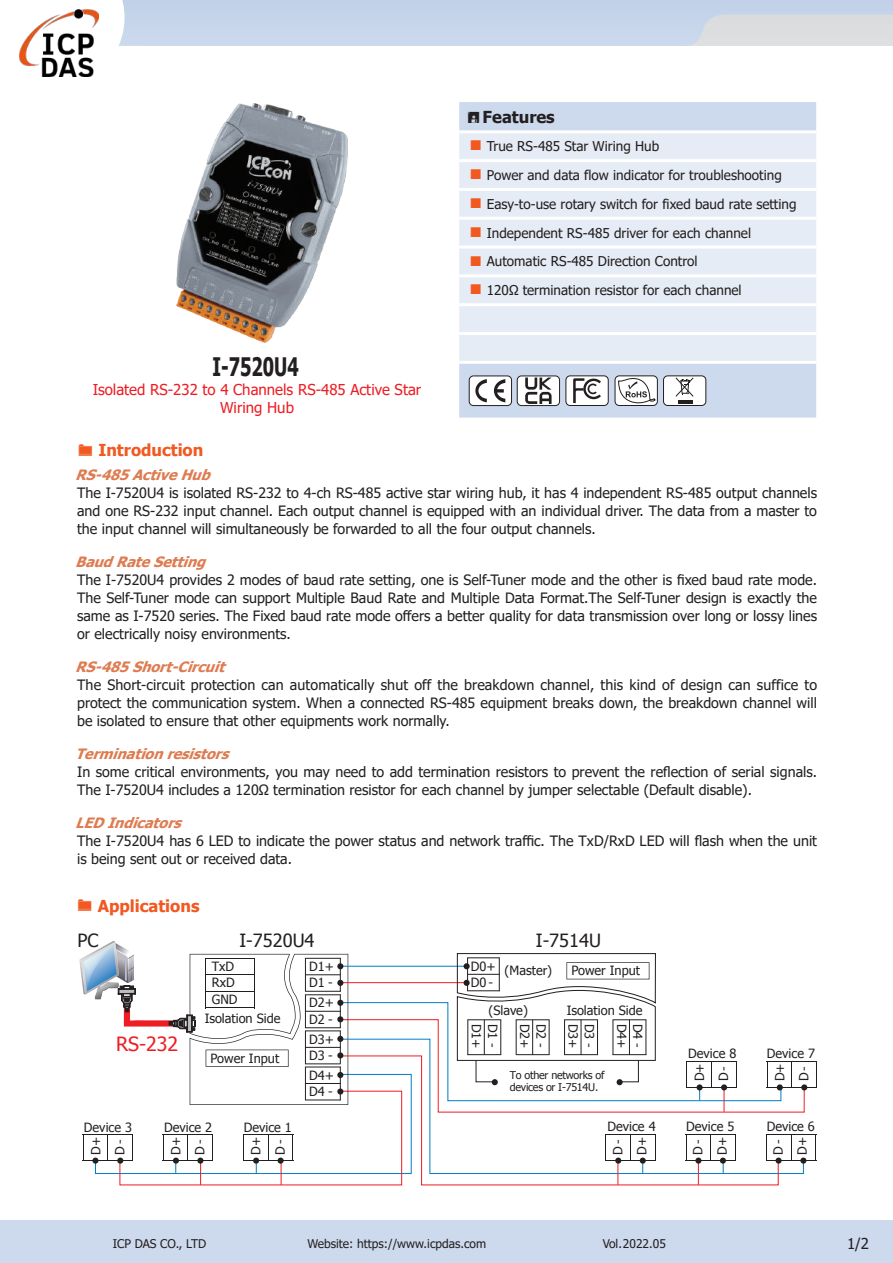
<style>
.page{position:relative;width:893px;height:1263px;background:#fff}
.page>*{position:absolute;margin:0;border:0;box-sizing:border-box;transform-origin:0 0}
.t1{font:700 25.5px "Tahoma";color:#231f20;scale:.7 1}
.t2{font:19.5px "Tahoma";color:#ee1d23}
.t3{font:18.15px "Tahoma";color:#231f20}
.t4{font:700 16.5px "Tahoma";color:#f15921}
.t5{font:700 16.5px "Tahoma";color:#231f20}
.t6{font:15px/18px "Tahoma";color:#ee1d23;text-align:center}
.t7{font:15px "Tahoma";color:#231f20}
.t8{font:14.25px/18px "Tahoma";color:#231f20;text-align:justify}
.t9{font:italic 700 14.25px "Tahoma";color:#de7b50}
.t10{font:13.5px/28.8px "Tahoma";color:#231f20}
.t11{font:12.75px/24.2px "Tahoma";color:#231f20}
.t12{font:12px "Tahoma";color:#231f20}
.t13{font:10.8px/12.9px "Tahoma";letter-spacing:-.025em;color:#231f20}
</style>
<div class="page">
<div style="left:0;top:1220px;width:893px;height:43px;background:#cddaed"></div>
<svg style="left:41px;top:0;width:852px;height:77px"></svg>
<img style="left:19px;top:9px;width:79px;height:67px">
<div style="left:459px;top:102px;width:357px;height:316px;background:#cddaed"></div>
<div style="left:459px;top:133px;width:357px;height:228px;background:#e5ecf5"></div>
<hr style="left:459px;top:130px;width:357px;height:3px;background:#fff">
<hr style="left:459px;top:159px;width:357px;height:3px;background:#fff">
<hr style="left:459px;top:188px;width:357px;height:3px;background:#fff">
<hr style="left:459px;top:217px;width:357px;height:3px;background:#fff">
<hr style="left:459px;top:246px;width:357px;height:3px;background:#fff">
<hr style="left:459px;top:274px;width:357px;height:3px;background:#fff">
<hr style="left:459px;top:303px;width:357px;height:3px;background:#fff">
<hr style="left:459px;top:332px;width:357px;height:3px;background:#fff">
<hr style="left:459px;top:361px;width:357px;height:3px;background:#fff">
<img style="left:176px;top:104px;width:172px;height:239px">
<div style="left:469px;top:376px;width:43px;height:30px;background:#fff;border-radius:4px"></div>
<div style="left:469px;top:376px;width:43px;height:30px;border:1px solid #231f20;border-radius:4px"></div>
<div style="left:517px;top:376px;width:43px;height:30px;background:#fff;border-radius:4px"></div>
<div style="left:517px;top:376px;width:43px;height:30px;border:1px solid #231f20;border-radius:4px"></div>
<svg style="left:475px;top:379px;width:12px;height:23px"></svg>
<svg style="left:494px;top:379px;width:11px;height:23px"></svg>
<div style="left:566px;top:376px;width:42px;height:29px;background:#fff;border-radius:4px"></div>
<div style="left:566px;top:376px;width:42px;height:30px;border:1px solid #231f20;border-radius:4px"></div>
<svg style="left:573px;top:378px;width:28px;height:25px"></svg>
<div style="left:615px;top:376px;width:42px;height:29px;background:#fff;border-radius:4px"></div>
<div style="left:615px;top:376px;width:43px;height:30px;border:1px solid #231f20;border-radius:4px"></div>
<svg style="left:618px;top:377px;width:38px;height:27px"></svg>
<div style="left:663px;top:376px;width:43px;height:29px;background:#fff;border-radius:4px"></div>
<div style="left:663px;top:376px;width:43px;height:30px;border:1px solid #231f20;border-radius:4px"></div>
<hr style="left:678px;top:400px;width:15px;height:4px;background:#231f20">
<svg style="left:675px;top:377px;width:19px;height:20px"></svg>
<svg style="left:525px;top:378px;width:27px;height:26px"></svg>
<hr style="left:766px;top:1160px;width:50px;height:1px;background:#231f20">
<hr style="left:766px;top:1134px;width:50px;height:1px;background:#231f20">
<svg style="left:815px;top:1135px;width:1px;height:25px"></svg>
<hr style="left:767px;top:1087px;width:50px;height:1px;background:#231f20">
<hr style="left:767px;top:1061px;width:50px;height:1px;background:#231f20">
<svg style="left:816px;top:1062px;width:1px;height:25px"></svg>
<svg style="left:79px;top:941px;width:728px;height:244px"></svg>
<svg style="left:468px;top:111px;width:11px;height:12px"></svg>
<svg style="left:471px;top:140px;width:10px;height:10px"></svg>
<svg style="left:471px;top:169px;width:10px;height:10px"></svg>
<svg style="left:471px;top:198px;width:10px;height:10px"></svg>
<svg style="left:471px;top:227px;width:10px;height:10px"></svg>
<svg style="left:471px;top:256px;width:10px;height:10px"></svg>
<svg style="left:471px;top:284px;width:10px;height:10px"></svg>
<h1 class="t1" style="left:212px;top:349px;width:125px">I-7520U4</h1>
<p class="t6" style="left:93px;top:381px;width:330px">Isolated RS-232 to 4 Channels RS-485 Active Star<br>Wiring Hub</p>
<p class="t4" style="left:98px;top:439px;width:106px">Introduction</p>
<p class="t5" style="left:483px;top:105px;width:74px">Features</p>
<p class="t10" style="left:487px;top:133px;width:311px">True RS-485 Star Wiring Hub<br>Power and data flow indicator for troubleshooting Easy-to-use rotary switch for fixed baud rate setting Independent RS-485 driver for each channel Automatic RS-485 Direction Control<br>120Ω termination resistor for each channel</p>
<p class="t9" style="left:75px;top:464px;width:143px">RS-485ActiveHub</p>
<p class="t8" style="left:77px;top:484px;width:741px">The I-7520U4 is isolated RS-232 to 4-ch RS-485 active star wiring hub, it has 4 independent RS-485 output channels and one RS-232 input channel. Each output channel is equipped with an individual driver. The data from a master to the input channel will simultaneously be forwarded to all the four output channels.</p>
<p class="t9" style="left:75px;top:551px;width:139px">BaudRateSetting</p>
<p class="t8" style="left:77px;top:571px;width:741px">The I-7520U4 provides 2 modes of baud rate setting, one is Self-Tuner mode and the other is fixed baud rate mode.<br>The Self-Tuner mode can support Multiple Baud Rate and Multiple Data Format.The Self-Tuner design is exactly the same as I-7520 series. The Fixed baud rate mode offers a better quality for data transmission over long or lossy lines or electrically noisy environments.</p>
<p class="t9" style="left:75px;top:656px;width:158px">RS-485Short-Circuit</p>
<p class="t8" style="left:77px;top:676px;width:741px">The Short-circuit protection can automatically shut off the breakdown channel, this kind of design can suffice to protect the communication system. When a connected RS-485 equipment breaks down, the breakdown channel will be isolated to ensure that other equipments work normally.</p>
<p class="t9" style="left:75px;top:743px;width:162px">Terminationresistors</p>
<p class="t8" style="left:77px;top:763px;width:741px">In some critical environments, you may need to add termination resistors to prevent the reflection of serial signals.<br>The I-7520U4 includes a 120Ω termination resistor for each channel by jumper selectable (Default disable).</p>
<p class="t9" style="left:75px;top:812px;width:114px">LEDIndicators</p>
<p class="t8" style="left:77px;top:832px;width:741px">The I-7520U4 has 6 LED to indicate the power status and network traffic. The TxD/RxD LED will flash when the unit is being sent out or received data.</p>
<p class="t4" style="left:98px;top:894px;width:103px">Applications</p>
<p class="t3" style="left:77px;top:928px;width:22px">PC</p>
<p class="t3" style="left:240px;top:928px;width:77px">I-7520U4</p>
<p class="t11" style="left:212px;top:954px;width:24px">TxD</p>
<p class="t11" style="left:212px;top:973px;width:27px;line-height:17.1px">RxD<br>GND</p>
<h2 class="t2" style="left:116px;top:1031px;width:64px">RS-232</h2>
<p class="t11" style="left:205px;top:1006px;width:77px">Isolation Side</p>
<p class="t11" style="left:211px;top:1045px;width:70px">Power Input</p>
<p class="t11" style="left:84px;top:1115px;width:50px">Device 3</p>
<p class="t11" style="left:164px;top:1115px;width:50px">Device 2</p>
<p class="t11" style="left:244px;top:1115px;width:50px">Device 1</p>
<p class="t11" style="left:83px;top:1154px;width:19px;rotate:-90deg">D+<br>D-</p>
<p class="t11" style="left:163px;top:1154px;width:19px;rotate:-90deg">D+<br>D-</p>
<p class="t11" style="left:243px;top:1154px;width:19px;rotate:-90deg">D+<br>D-</p>
<p class="t11" style="left:309px;top:957px;width:26px;line-height:16.2px">D1+<br>D1 -</p>
<p class="t11" style="left:309px;top:994px;width:26px;line-height:16.2px">D2+<br>D2 -</p>
<p class="t11" style="left:309px;top:1030px;width:26px;line-height:16.2px">D3+<br>D3 -</p>
<p class="t11" style="left:309px;top:1066px;width:26px;line-height:16.2px">D4+<br>D4 -</p>
<p class="t3" style="left:536px;top:928px;width:67px">I-7514U</p>
<p class="t11" style="left:471px;top:957px;width:26px;line-height:16.2px">D0+<br>D0-</p>
<p class="t11" style="left:489px;top:1023px;width:26px;rotate:90deg">D1+</p>
<p class="t11" style="left:505px;top:1023px;width:26px;rotate:90deg">D1 -</p>
<p class="t11" style="left:538px;top:1023px;width:26px;rotate:90deg">D2+</p>
<p class="t11" style="left:554px;top:1023px;width:26px;rotate:90deg">D2 -</p>
<p class="t11" style="left:586px;top:1023px;width:26px;rotate:90deg">D3+</p>
<p class="t11" style="left:602px;top:1023px;width:26px;rotate:90deg">D3 -</p>
<p class="t11" style="left:505px;top:958px;width:49px">(Master)</p>
<p class="t11" style="left:489px;top:997px;width:41px">(Slave)</p>
<p class="t11" style="left:571px;top:958px;width:70px">Power Input</p>
<p class="t11" style="left:567px;top:997px;width:77px">Isolation Side</p>
<p class="t11" style="left:634px;top:1023px;width:26px;rotate:90deg">D4+</p>
<p class="t11" style="left:651px;top:1023px;width:26px;rotate:90deg">D4 -</p>
<p class="t13" style="left:510px;top:1068px;width:96px">To other networks of devices or I-7514U.</p>
<p class="t11" style="left:688px;top:1041px;width:50px">Device 8</p>
<p class="t11" style="left:767px;top:1041px;width:50px">Device 7</p>
<p class="t11" style="left:687px;top:1081px;width:19px;rotate:-90deg">D+<br>D-</p>
<p class="t11" style="left:767px;top:1081px;width:19px;rotate:-90deg">D+<br>D-</p>
<p class="t11" style="left:607px;top:1114px;width:50px">Device 4</p>
<p class="t11" style="left:686px;top:1114px;width:50px">Device 5</p>
<p class="t11" style="left:767px;top:1114px;width:50px">Device 6</p>
<p class="t11" style="left:765px;top:1154px;width:19px;rotate:-90deg">D-<br>D+</p>
<p class="t11" style="left:605px;top:1154px;width:19px;rotate:-90deg">D-<br>D+</p>
<p class="t11" style="left:685px;top:1154px;width:19px;rotate:-90deg">D-<br>D+</p>
<p class="t12" style="left:113px;top:1235px;width:95px">ICP DAS CO., LTD</p>
<p class="t12" style="left:308px;top:1235px;width:180px">Website: https://www.icpdas.com</p>
<p class="t12" style="left:603px;top:1235px;width:65px">Vol. 2022.05</p>
<p class="t7" style="left:847px;top:1233px;width:24px">1/2</p>
</div>
